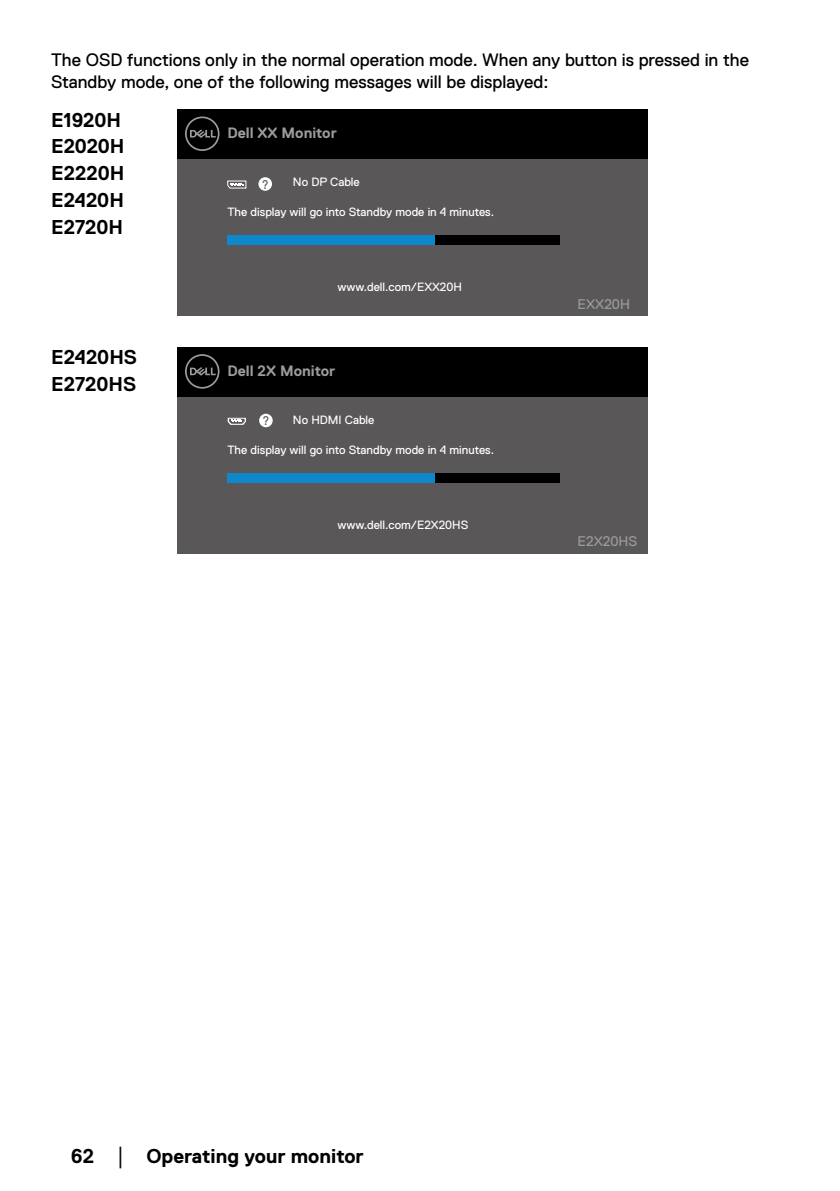
<style>
.page{position:relative;width:840px;height:1191px;background:#fff}
.page>*{position:absolute;margin:0;border:0;box-sizing:border-box;transform-origin:0 0}
.Callout_Head_10_12{font:700 20px "Dell Replica";color:#000}
.Paragraph_9_10_8{font:18px/21.6px "Dell Replica";color:#000}
.t1{font:700 15px "Dell Replica";color:#9b9b9b}
.t2{font:14px "Dell Replica";color:#9b9b9b}
.t3{font:12.6px "Dell Replica";color:#595757;scale:.92 1}
.t4{font:12px "Dell Replica";color:#fff}
.s1{font-family:"Times New Roman";font-weight:400;font-size:18px}
</style>
<div class="page">
<div style="left:177px;top:110px;width:470px;height:206px;background:#595757"></div>
<div style="left:177px;top:110px;width:470px;height:49px;background:#000"></div>
<svg style="left:185px;top:116px;width:34px;height:35px"></svg>
<div style="left:227px;top:236px;width:332px;height:9px;background:#000"></div>
<div style="left:227px;top:236px;width:208px;height:9px;background:#0e88ca"></div>
<div style="left:258px;top:177px;width:14px;height:14px;background:#fff;border-radius:50%"></div>
<svg style="left:227px;top:180px;width:19px;height:9px"></svg>
<div style="left:177px;top:347px;width:470px;height:206px;background:#595757"></div>
<div style="left:177px;top:347px;width:470px;height:50px;background:#000"></div>
<svg style="left:185px;top:354px;width:34px;height:35px"></svg>
<div style="left:227px;top:473px;width:332px;height:10px;background:#000"></div>
<div style="left:227px;top:473px;width:208px;height:10px;background:#0e88ca"></div>
<div style="left:259px;top:414px;width:13px;height:13px;background:#fff;border-radius:50%"></div>
<svg style="left:227px;top:418px;width:19px;height:7px"></svg>
<p class="Paragraph_9_10_8" style="left:51px;top:49px;width:699px">The OSD functions only in the normal operation mode. When any button is pressed in the<br>Standby mode, one of the following messages will be displayed:</p>
<p class="Callout_Head_10_12" style="left:51px;top:109px;width:71px">E1920H</p>
<p class="Callout_Head_10_12" style="left:51px;top:135px;width:75px">E2020H</p>
<p class="Callout_Head_10_12" style="left:51px;top:162px;width:75px">E2220H</p>
<p class="Callout_Head_10_12" style="left:51px;top:189px;width:74px">E2420H</p>
<p class="Callout_Head_10_12" style="left:51px;top:216px;width:74px">E2720H</p>
<p class="t1" style="left:227px;top:125px;width:111px">Dell XX Monitor</p>
<p class="t4" style="left:293px;top:175px;width:68px">No DP Cable</p>
<p class="t3" style="left:262px;top:177px;width:9px">?</p>
<p class="t4" style="left:227px;top:205px;width:268px">The display will go into Standby mode in 4 minutes.</p>
<p class="Callout_Head_10_12" style="left:51px;top:346px;width:87px">E2420HS</p>
<p class="Callout_Head_10_12" style="left:51px;top:373px;width:87px">E2720HS</p>
<p class="t4" style="left:337px;top:280px;width:126px">www.dell.com/EXX20H</p>
<p class="t1" style="left:227px;top:362px;width:109px">Dell 2X Monitor</p>
<p class="t4" style="left:293px;top:413px;width:83px">No HDMI Cable</p>
<p class="t3" style="left:262px;top:414px;width:9px">?</p>
<p class="t4" style="left:227px;top:443px;width:268px">The display will go into Standby mode in 4 minutes.</p>
<p class="t4" style="left:337px;top:518px;width:132px">www.dell.com/E2X20HS</p>
<p class="t2" style="left:577px;top:296px;width:54px">EXX20H</p>
<p class="t2" style="left:577px;top:533px;width:61px">E2X20HS</p>
<h1 class="Callout_Head_10_12" style="left:71px;top:1144px;width:294px">62 <span class="s1">│</span> Operating your monitor</h1>
</div>
